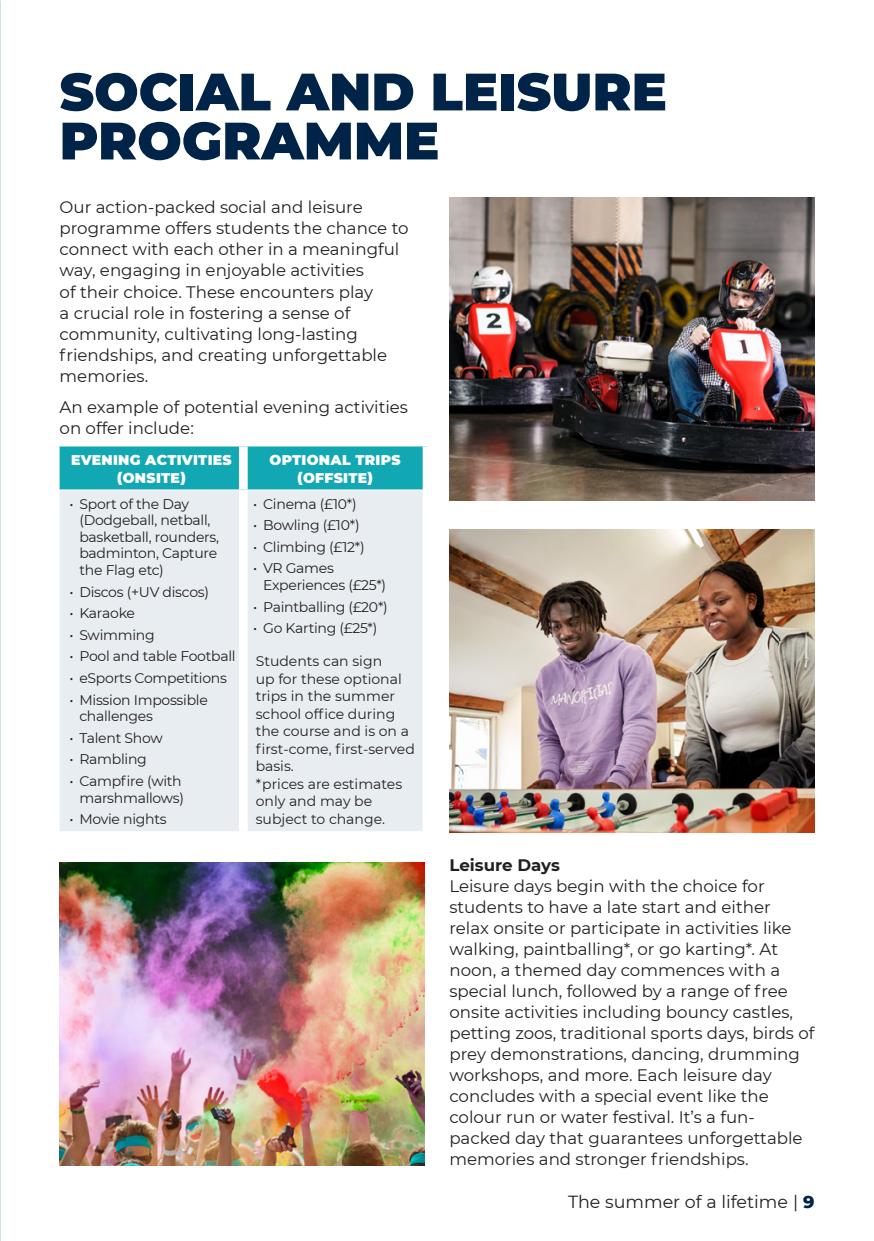
<style>
.page{position:relative;width:874px;height:1241px;background:#fff}
.page>*{position:absolute;margin:0;border:0;box-sizing:border-box;transform-origin:0 0}
.Header_-_Yellow_boxed{font:900 52.5px/49px "Montserrat";color:#002447}
.t1{font:17.5px "Montserrat";color:#231f20}
.BC_Body_Copy{font:16.62px/21px "Montserrat";color:#231f20}
.bullet_list{font:700 16.62px "Montserrat";color:#231f20}
.BC_Body_Copy-2{font:14px/16.6px "Montserrat";letter-spacing:-.02em;color:#231f20}
.BC_Body_Copy-3{font:14px/17.5px "Montserrat";color:#231f20}
.course_level__length{font:14px/16.6px "Montserrat";letter-spacing:-.02em;color:#231f20}
.course_Level_title{font:900 14px/17.5px "Montserrat";letter-spacing:.02em;color:#fff;text-align:center}
.s1{font-weight:800;color:#002447}
</style>
<div class="page">
<img style="left:449px;top:197px;width:365px;height:303px">
<img style="left:60px;top:862px;width:364px;height:303px">
<img style="left:449px;top:530px;width:365px;height:302px">
<div style="left:60px;top:446px;width:362px;height:43px;background:#11a8b4"></div>
<div style="left:60px;top:490px;width:362px;height:341px;background:#e8edf2"></div>
<div style="left:239px;top:446px;width:8px;height:43px;background:#fff"></div>
<div style="left:239px;top:490px;width:8px;height:341px;background:#fff"></div>
<p class="Header_-_Yellow_boxed" style="left:60px;top:64px;width:608px">SOCIAL AND LEISURE<br>PROGRAMME</p>
<p class="BC_Body_Copy" style="left:60px;top:196px;width:350px">Our action-packed social and leisure programme offers students the chance to connect with each other in a meaningful way, engaging in enjoyable activities<br>of their choice. These encounters play<br>a crucial role in fostering a sense of community, cultivating long-lasting friendships, and creating unforgettable memories.</p>
<p class="BC_Body_Copy" style="left:60px;top:395px;width:350px">An example of potential evening activities on offer include:</p>
<p class="course_Level_title" style="left:71px;top:450px;width:162px">EVENING ACTIVITIES (ONSITE)</p>
<p class="course_Level_title" style="left:269px;top:450px;width:132px">OPTIONAL TRIPS (OFFSITE)</p>
<p class="BC_Body_Copy-2" style="left:79px;top:494px;width:141px;text-indent:-10px">• Sport of the Day (Dodgeball, netball, basketball, rounders, badminton, Capture the Flag etc)</p>
<p class="BC_Body_Copy-2" style="left:69px;top:582px;width:141px">• Discos (+UV discos)</p>
<p class="BC_Body_Copy-2" style="left:69px;top:604px;width:67px">• Karaoke</p>
<p class="BC_Body_Copy-2" style="left:69px;top:626px;width:87px">• Swimming</p>
<p class="BC_Body_Copy-2" style="left:69px;top:647px;width:167px">• Pool and table Football</p>
<p class="BC_Body_Copy-2" style="left:69px;top:669px;width:159px">• eSports Competitions</p>
<p class="BC_Body_Copy-2" style="left:79px;top:690px;width:130px;text-indent:-10px">• Mission Impossible challenges</p>
<p class="BC_Body_Copy-2" style="left:69px;top:729px;width:95px">• Talent Show</p>
<p class="BC_Body_Copy-2" style="left:69px;top:750px;width:79px">• Rambling</p>
<p class="BC_Body_Copy-2" style="left:69px;top:772px;width:116px;text-align:right">• Campfire (with marshmallows)</p>
<p class="BC_Body_Copy-2" style="left:69px;top:810px;width:99px">• Movie nights</p>
<p class="course_level__length" style="left:253px;top:494px;width:105px">• Cinema (£10*)</p>
<p class="course_level__length" style="left:253px;top:516px;width:108px">• Bowling (£10*)</p>
<p class="course_level__length" style="left:253px;top:538px;width:113px">• Climbing (£12*)</p>
<p class="course_level__length" style="left:263px;top:559px;width:124px;text-indent:-10px">• VR Games<br>Experiences (£25*)</p>
<p class="course_level__length" style="left:253px;top:597px;width:136px">• Paintballing (£20*)</p>
<p class="course_level__length" style="left:253px;top:619px;width:125px">• Go Karting (£25*)</p>
<p class="BC_Body_Copy-3" style="left:255px;top:652px;width:160px">Students can sign<br>up for these optional trips in the summer school office during the course and is on a first-come, first-served basis.</p>
<p class="BC_Body_Copy-3" style="left:255px;top:774px;width:148px">*prices are estimates only and may be subject to change.</p>
<p class="bullet_list" style="left:449px;top:853px;width:112px">Leisure Days</p>
<p class="BC_Body_Copy" style="left:449px;top:875px;width:366px">Leisure days begin with the choice for students to have a late start and either relax onsite or participate in activities like walking, paintballing*, or go karting*. At noon, a themed day commences with a special lunch, followed by a range of free onsite activities including bouncy castles, petting zoos, traditional sports days, birds of prey demonstrations, dancing, drumming workshops, and more. Each leisure day concludes with a special event like the colour run or water festival. It’s a fun&shy;packed day that guarantees unforgettable memories and stronger friendships.</p>
<p class="t1" style="left:567px;top:1189px;width:248px">The summer of a lifetime | <span class="s1">9</span></p>
</div>
